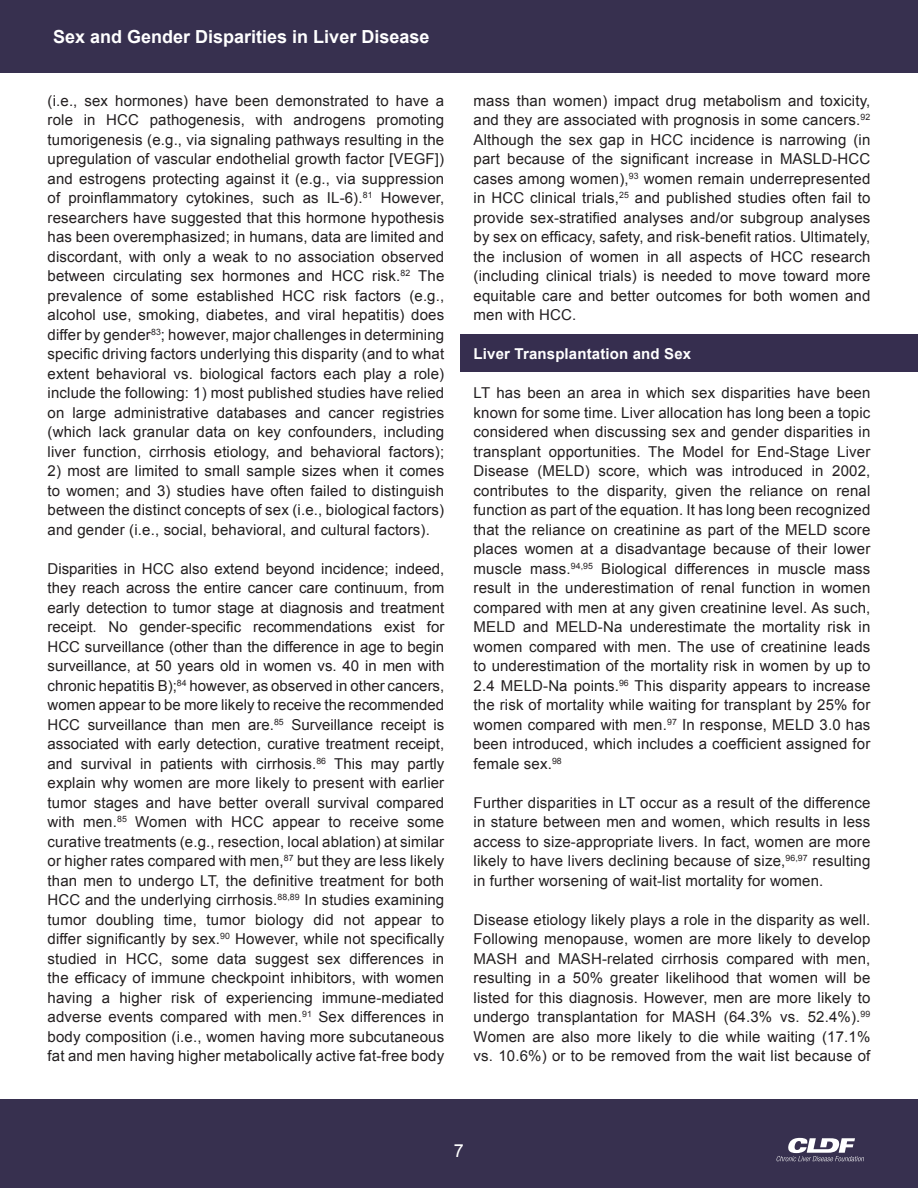
<style>
.page{position:relative;width:918px;height:1188px;background:#fff}
.page>*{position:absolute;margin:0;border:0;box-sizing:border-box;transform-origin:0 0}
.t1{font:700 18px "Arial";color:#fff}
.t2{font:18px "Arial";color:#fff}
.t3{font:15px/19.5px "Arial";letter-spacing:.01em;color:#231f20;text-align:justify}
.t4{font:700 15px "Arial";letter-spacing:.01em;color:#fff}
</style>
<div class="page">
<div style="left:0;top:0;width:918px;height:72px;background:#37304f"></div>
<div style="left:0;top:1099px;width:918px;height:89px;background:#37304f"></div>
<svg style="left:777px;top:1138px;width:87px;height:23px"></svg>
<div style="left:460px;top:335px;width:458px;height:37px;background:#362e4f"></div>
<p class="t1" style="left:53px;top:25px;width:378px">Sex and Gender Disparities in Liver Disease</p>
<p class="t3" style="left:48px;top:91px;width:398px">(i.e., sex hormones) have been demonstrated to have a role in HCC pathogenesis, with androgens promoting tumorigenesis (e.g., via signaling pathways resulting in the upregulation of vascular endothelial growth factor [VEGF]) and estrogens protecting against it (e.g., via suppression of proinflammatory cytokines, such as IL-6).<sup>81</sup> However, researchers have suggested that this hormone hypothesis has been overemphasized; in humans, data are limited and discordant, with only a weak to no association observed between circulating sex hormones and HCC risk.<sup>82</sup> The prevalence of some established HCC risk factors (e.g., alcohol use, smoking, diabetes, and viral hepatitis) does differ by gender<sup>83</sup>; however, major challenges in determining specific driving factors underlying this disparity (and to what extent behavioral vs. biological factors each play a role) include the following: 1) most published studies have relied on large administrative databases and cancer registries (which lack granular data on key confounders, including liver function, cirrhosis etiology, and behavioral factors);</p>
<p class="t3" style="left:48px;top:462px;width:398px">2) most are limited to small sample sizes when it comes to women; and 3) studies have often failed to distinguish between the distinct concepts of sex (i.e., biological factors) and gender (i.e., social, behavioral, and cultural factors).</p>
<p class="t3" style="left:48px;top:559px;width:398px">Disparities in HCC also extend beyond incidence; indeed, they reach across the entire cancer care continuum, from early detection to tumor stage at diagnosis and treatment receipt. No gender-specific recommendations exist for HCC surveillance (other than the difference in age to begin surveillance, at 50 years old in women vs. 40 in men with chronic hepatitis B);<sup>84</sup> however, as observed in other cancers, women appear to be more likely to receive the recommended HCC surveillance than men are.<sup>85</sup> Surveillance receipt is associated with early detection, curative treatment receipt, and survival in patients with cirrhosis.<sup>86</sup> This may partly explain why women are more likely to present with earlier tumor stages and have better overall survival compared with men.<sup>85</sup> Women with HCC appear to receive some curative treatments (e.g., resection, local ablation) at similar or higher rates compared with men,<sup>87</sup> but they are less likely than men to undergo LT, the definitive treatment for both HCC and the underlying cirrhosis.<sup>88,89</sup> In studies examining tumor doubling time, tumor biology did not appear to differ significantly by sex.<sup>90</sup> However, while not specifically studied in HCC, some data suggest sex differences in the efficacy of immune checkpoint inhibitors, with women having a higher risk of experiencing immune-mediated adverse events compared with men.<sup>91</sup> Sex differences in body composition (i.e., women having more subcutaneous fat and men having higher metabolically active fat-free body</p>
<p class="t3" style="left:474px;top:91px;width:398px">mass than women) impact drug metabolism and toxicity, and they are associated with prognosis in some cancers.<sup>92<br></sup>Although the sex gap in HCC incidence is narrowing (in part because of the significant increase in MASLD-HCC cases among women),<sup>93</sup> women remain underrepresented in HCC clinical trials,<sup>25</sup> and published studies often fail to provide sex-stratified analyses and/or subgroup analyses by sex on efficacy, safety, and risk-benefit ratios. Ultimately, the inclusion of women in all aspects of HCC research (including clinical trials) is needed to move toward more equitable care and better outcomes for both women and men with HCC.</p>
<p class="t4" style="left:474px;top:344px;width:219px">Liver Transplantation and Sex</p>
<p class="t3" style="left:474px;top:384px;width:398px">LT has been an area in which sex disparities have been known for some time. Liver allocation has long been a topic considered when discussing sex and gender disparities in transplant opportunities. The Model for End-Stage Liver Disease (MELD) score, which was introduced in 2002, contributes to the disparity, given the reliance on renal function as part of the equation. It has long been recognized that the reliance on creatinine as part of the MELD score places women at a disadvantage because of their lower muscle mass.<sup>94,95</sup> Biological differences in muscle mass result in the underestimation of renal function in women compared with men at any given creatinine level. As such, MELD and MELD-Na underestimate the mortality risk in women compared with men. The use of creatinine leads to underestimation of the mortality risk in women by up to 2.4 MELD-Na points.<sup>96</sup> This disparity appears to increase the risk of mortality while waiting for transplant by 25% for women compared with men.<sup>97</sup> In response, MELD 3.0 has been introduced, which includes a coefficient assigned for female sex.<sup>98</sup></p>
<p class="t3" style="left:474px;top:793px;width:398px">Further disparities in LT occur as a result of the difference in stature between men and women, which results in less access to size-appropriate livers. In fact, women are more likely to have livers declining because of size,<sup>96,97</sup> resulting in further worsening of wait-list mortality for women.</p>
<p class="t3" style="left:474px;top:910px;width:398px">Disease etiology likely plays a role in the disparity as well.<br>Following menopause, women are more likely to develop MASH and MASH-related cirrhosis compared with men, resulting in a 50% greater likelihood that women will be listed for this diagnosis. However, men are more likely to undergo transplantation for MASH (64.3% vs. 52.4%).<sup>99<br></sup>Women are also more likely to die while waiting (17.1% vs. 10.6%) or to be removed from the wait list because of</p>
<p class="t2" style="left:454px;top:1139px;width:12px">7</p>
</div>
